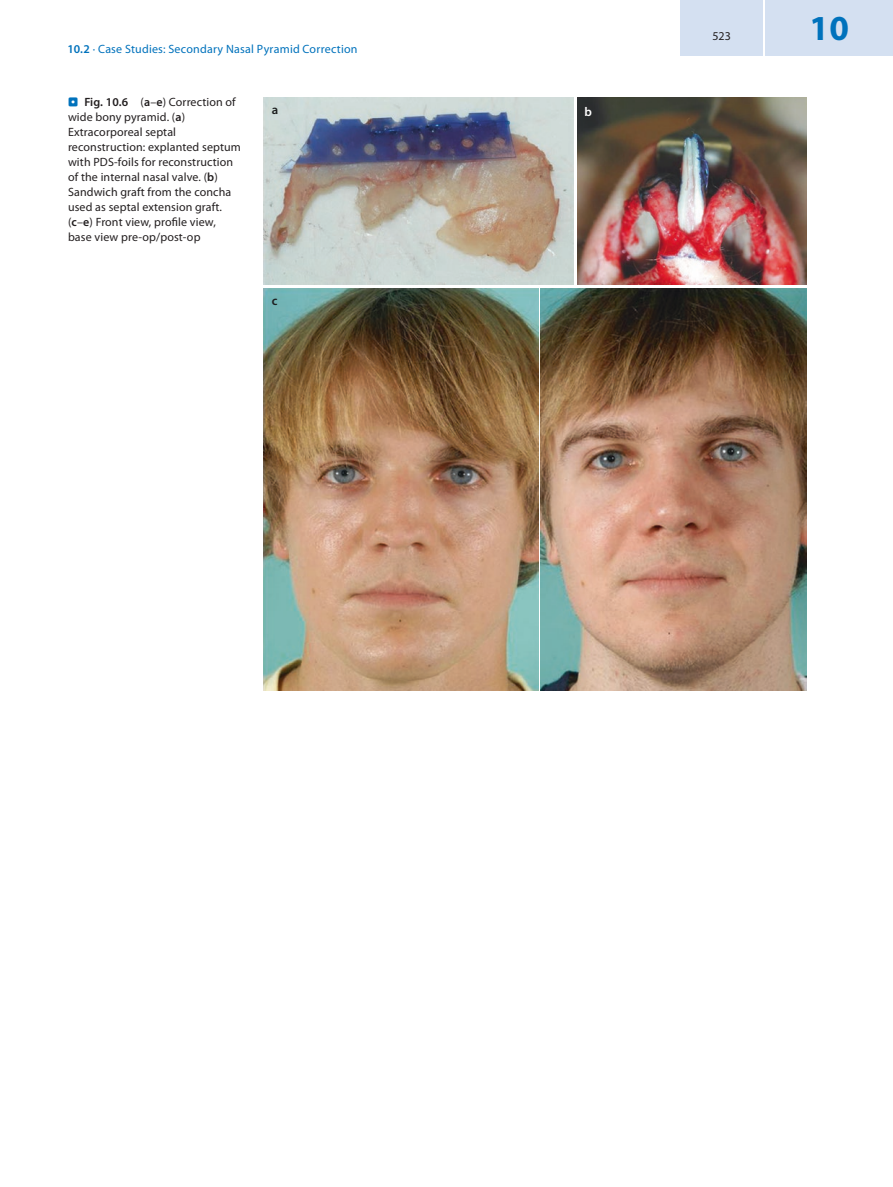
<style>
.page{position:relative;width:893px;height:1187px;background:#fff}
.page>*{position:absolute;margin:0;border:0;box-sizing:border-box;transform-origin:0 0}
.t1{font:700 35.25px "Crcqpk Myriad Pro";color:#0072bc}
.t2{font:600 12.75px "Lbdckm Myriad Pro";color:#1d1e1f}
.t3{font:600 12.75px "Lbdckm Myriad Pro";color:#fff}
.t4{font:12px/15px "Tsdhlw Myriad Pro";letter-spacing:.01em;color:#231f20}
.t5{font:12px "Tsdhlw Myriad Pro";letter-spacing:.02em;color:#0072bc}
.s1{font-family:"Xcbnhv Myriad Pro";font-weight:600}
.s2{font-family:"Tkxbyj Blik Buttons";color:#0072bc}
</style>
<div class="page">
<div style="left:680px;top:0;width:83px;height:55px;background:#d4e0f1"></div>
<div style="left:765px;top:0;width:128px;height:55px;background:#d4e0f1"></div>
<img style="left:541px;top:288px;width:266px;height:403px">
<img style="left:263px;top:288px;width:275px;height:402px">
<img style="left:263px;top:97px;width:311px;height:187px">
<img style="left:578px;top:97px;width:229px;height:187px">
<p class="t5" style="left:68px;top:42px;width:292px"><span class="s1">10.2</span> · Case Studies: Secondary Nasal Pyramid Correction</p>
<p class="t4" style="left:68px;top:94px;width:174px"><span class="s2">.</span> <span class="s1">Fig. 10.6</span> (<span class="s1">a</span>–<span class="s1">e</span>) Correction of wide bony pyramid. (<span class="s1">a</span>)<br>Extracorporeal septal reconstruction: explanted septum with PDS-foils for reconstruction of the internal nasal valve. (<span class="s1">b</span>)<br>Sandwich graft from the concha used as septal extension graft. (<span class="s1">c</span>–<span class="s1">e</span>) Front view, profile view, base view pre-op/post-op</p>
<p class="t2" style="left:272px;top:102px;width:8px">a</p>
<p class="t2" style="left:272px;top:293px;width:7px">c</p>
<p class="t3" style="left:584px;top:104px;width:9px">b</p>
<p class="t4" style="left:712px;top:29px;width:20px">523</p>
<h1 class="t1" style="left:809px;top:6px;width:41px">10</h1>
</div>
